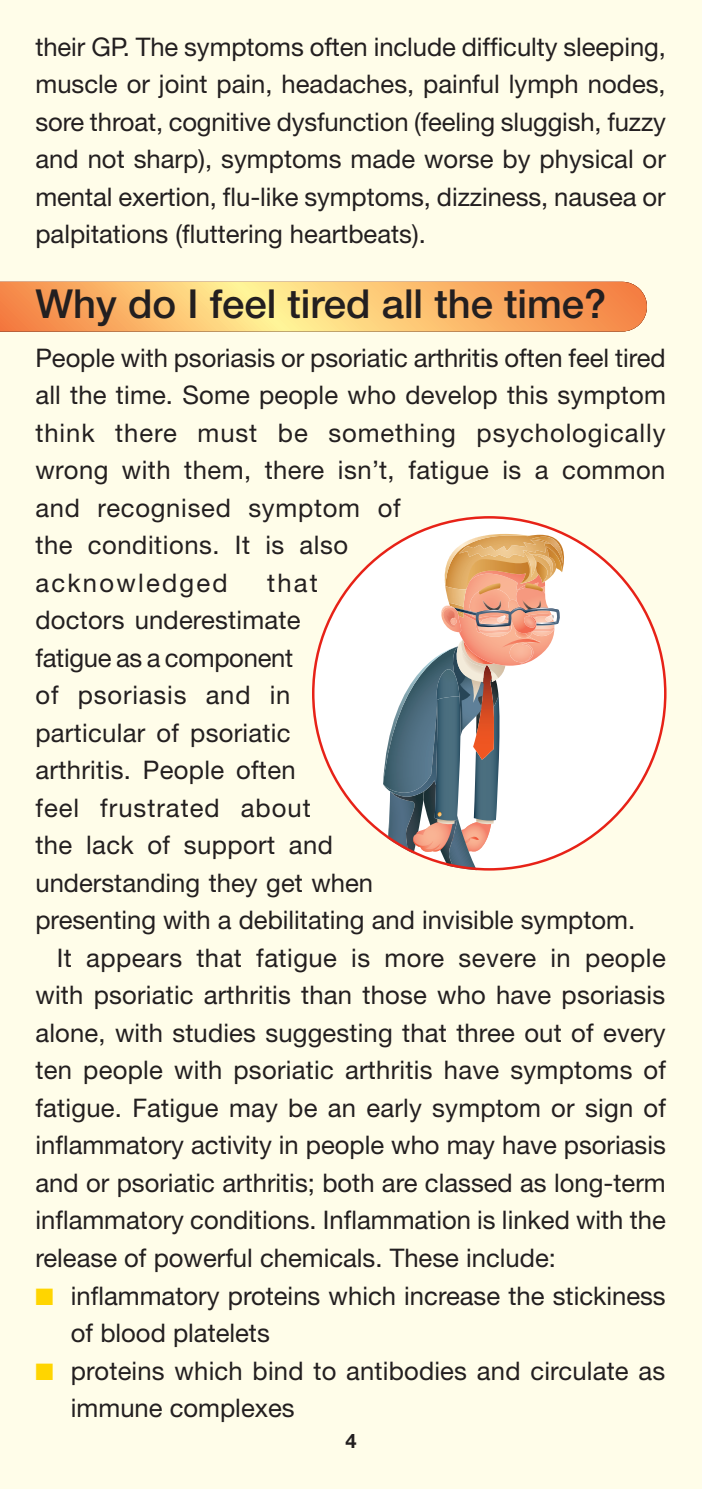
<style>
.page{position:relative;width:702px;height:1489px;background:#fff}
.page>*{position:absolute;margin:0;border:0;box-sizing:border-box;transform-origin:0 0}
.t1{font:500 40px "Helvetica Neue";color:#231f20}
.t2{font:25.5px/37.5px "Helvetica Neue";letter-spacing:.005em;color:#231f20}
.t3{font:25.5px "Helvetica Neue";letter-spacing:.04em;color:#231f20}
.t4{font:25.5px "Helvetica Neue";letter-spacing:.03em;color:#231f20}
.t5{font:700 20px "Helvetica Neue";color:#231f20}
.s1{color:#ffd500}
</style>
<div class="page">
<div style="left:0;top:0;width:702px;height:1488px;background:#fffde9"></div>
<svg style="left:0;top:282px;width:647px;height:49px;background:#fab96c"></svg>
<div style="left:313px;top:517px;width:352px;height:352px;background:#fff;border-radius:50%"></div>
<svg style="left:383px;top:534px;width:191px;height:336px"></svg>
<p class="t2" style="left:35px;top:27px;width:632px;text-align:justify">their GP. The symptoms often include difficulty sleeping, muscle or joint pain, headaches, painful lymph nodes, sore throat, cognitive dysfunction (feeling sluggish, fuzzy and not sharp), symptoms made worse by physical or mental exertion, flu-like symptoms, dizziness, nausea or palpitations (fluttering heartbeats).</p>
<h1 class="t1" style="left:35px;top:280px;width:572px">Why do I feel tired all the time?</h1>
<p class="t2" style="left:35px;top:338px;width:632px">People with psoriasis or psoriatic arthritis often feel tired all the time. Some people who develop this symptom think there must be something psychologically wrong with them, there isn’t, fatigue is a common and recognised symptom of<br>the conditions. It is also<br>acknowledged</p>
<p class="t2" style="left:267px;top:563px;width:52px">that</p>
<p class="t2" style="left:35px;top:601px;width:266px">doctors underestimate</p>
<p class="t2" style="left:35px;top:638px;width:259px">fatigue as a component</p>
<p class="t4" style="left:35px;top:679px;width:256px">of psoriasis and in</p>
<p class="t2" style="left:35px;top:713px;width:257px">particular of psoriatic</p>
<p class="t2" style="left:35px;top:750px;width:262px">arthritis. People often</p>
<p class="t3" style="left:35px;top:792px;width:277px">feel frustrated about</p>
<p class="t2" style="left:35px;top:825px;width:299px">the lack of support and</p>
<p class="t2" style="left:35px;top:863px;width:339px">understanding they get when</p>
<p class="t2" style="left:35px;top:900px;width:601px">presenting with a debilitating and invisible symptom.</p>
<p class="t2" style="left:57px;top:938px;width:610px">It appears that fatigue is more severe in people</p>
<p class="t2" style="left:35px;top:975px;width:631px">with psoriatic arthritis than those who have psoriasis</p>
<p class="t2" style="left:35px;top:1013px;width:631px">alone, with studies suggesting that three out of every</p>
<p class="t2" style="left:35px;top:1050px;width:632px">ten people with psoriatic arthritis have symptoms of</p>
<p class="t2" style="left:35px;top:1088px;width:632px">fatigue. Fatigue may be an early symptom or sign of</p>
<p class="t2" style="left:35px;top:1125px;width:632px">inflammatory activity in people who may have psoriasis</p>
<p class="t2" style="left:35px;top:1163px;width:631px">and or psoriatic arthritis; both are classed as long-term</p>
<p class="t2" style="left:35px;top:1200px;width:632px">inflammatory conditions. Inflammation is linked with the</p>
<p class="t2" style="left:35px;top:1238px;width:522px">release of powerful chemicals. These include:</p>
<p class="t2" style="left:71px;top:1276px;width:596px;text-indent:-35px"><span class="s1">■</span> inflammatory proteins which increase the stickiness of blood platelets</p>
<p class="t2" style="left:71px;top:1351px;width:596px;text-indent:-35px"><span class="s1">■</span> proteins which bind to antibodies and circulate as immune complexes</p>
<p class="t5" style="left:345px;top:1428px;width:13px">4</p>
</div>
